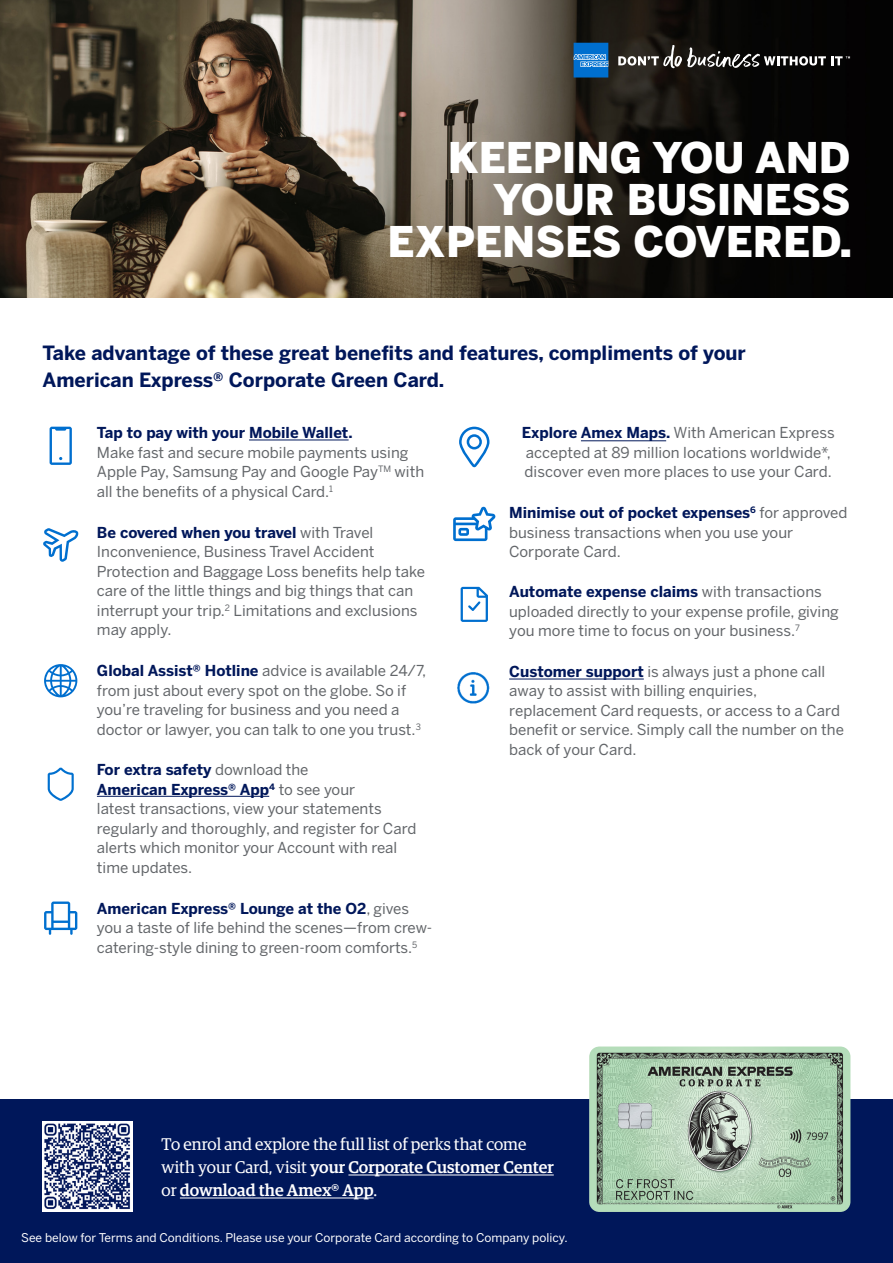
<style>
.page{position:relative;width:893px;height:1263px;background:#fff}
.page>*{position:absolute;margin:0;border:0;box-sizing:border-box;transform-origin:0 0}
.t1{font:900 42px/42px "Benton Sans";color:#fff;text-align:right}
.t2{font:700 19.5px/27px "Benton Sans";color:#00175a}
.t3{font:16.95px/23px "Guardian Egyp";color:#fff}
.t4{font:15px/19.5px "Benton Sans";color:#63666a}
.t5{font:12px "Benton Sans";color:#fff}
.s1{font-weight:700;color:#00175a}
.s2{font-weight:500}
</style>
<div class="page">
<img style="left:0;top:0;width:893px;height:298px">
<div style="left:0;top:1099px;width:893px;height:164px;background:#00175a"></div>
<hr style="left:348px;top:1174px;width:206px;height:1px;background:#fff">
<hr style="left:180px;top:1197px;width:194px;height:1px;background:#fff">
<svg style="left:618px;top:45px;width:232px;height:23px;background:#413f3d"></svg>
<svg style="left:574px;top:43px;width:34px;height:35px"></svg>
<hr style="left:249px;top:440px;width:100px;height:1px;background:#00175a">
<hr style="left:97px;top:796px;width:172px;height:1px;background:#00175a">
<svg style="left:461px;top:587px;width:27px;height:35px"></svg>
<svg style="left:453px;top:506px;width:43px;height:35px"></svg>
<svg style="left:459px;top:427px;width:30px;height:40px"></svg>
<svg style="left:50px;top:427px;width:22px;height:38px"></svg>
<svg style="left:43px;top:528px;width:36px;height:34px"></svg>
<svg style="left:44px;top:664px;width:33px;height:33px"></svg>
<svg style="left:48px;top:767px;width:26px;height:34px"></svg>
<svg style="left:44px;top:901px;width:33px;height:34px"></svg>
<img style="left:589px;top:1046px;width:261px;height:166px">
<div style="left:42px;top:1121px;width:91px;height:91px;background:#fff"></div>
<img style="left:44px;top:1123px;width:86px;height:87px">
<img style="left:457px;top:672px;width:33px;height:32px">
<hr style="left:581px;top:440px;width:85px;height:1px;background:#00175a">
<hr style="left:509px;top:679px;width:135px;height:1px;background:#00175a">
<p class="t1" style="left:448px;top:137px;width:404px">KEEPING YOU AND<br>YOUR BUSINESS</p>
<p class="t1" style="left:387px;top:221px;width:466px">EXPENSES COVERED.</p>
<p class="t2" style="left:43px;top:339px;width:705px">Take advantage of these great benefits and features, compliments of your<br>American Express® Corporate Green Card.</p>
<p class="t4" style="left:97px;top:423px;width:329px"><span class="s1">Tap to pay with your Mobile Wallet.<br></span>Make fast and secure mobile payments using Apple Pay, Samsung Pay and Google Pay<sup>TM</sup> with all the benefits of a physical Card.<sup>1</sup></p>
<p class="t4" style="left:97px;top:523px;width:330px"><span class="s1">Be covered when you travel</span> with Travel Inconvenience, Business Travel Accident Protection and Baggage Loss benefits help take care of the little things and big things that can interrupt your trip.<sup>2</sup> Limitations and exclusions may apply.</p>
<p class="t4" style="left:97px;top:661px;width:331px"><span class="s1">Global Assist® Hotline</span> advice is available 24/7, from just about every spot on the globe. So if you’re traveling for business and you need a doctor or lawyer, you can talk to one you trust.<sup>3</sup></p>
<p class="t4" style="left:97px;top:760px;width:321px"><span class="s1">For extra safety</span> download the<br><span class="s1">American Express® App</span><sup>4</sup> to see your<br>latest transactions, view your statements regularly and thoroughly, and register for Card alerts which monitor your Account with real time updates.</p>
<p class="t4" style="left:97px;top:898px;width:337px"><span class="s1">American Express® Lounge at the O2</span>, gives you a taste of life behind the scenes—from crew&shy;catering-style dining to green-room comforts.<sup>5</sup></p>
<p class="t4" style="left:522px;top:423px;width:315px"><span class="s1">Explore Amex Maps.</span> With American Express accepted at 89 million locations worldwide* , discover even more places to use your Card.</p>
<p class="t4" style="left:509px;top:503px;width:340px"><span class="s1">Minimise out of pocket expenses</span><sup>6</sup> for approved business transactions when you use your<br>Corporate Card.</p>
<p class="t4" style="left:509px;top:582px;width:331px"><span class="s1">Automate expense claims</span> with transactions uploaded directly to your expense profile, giving you more time to focus on your business.<sup>7</sup></p>
<p class="t4" style="left:509px;top:661px;width:336px"><span class="s1">Customer support</span> is always just a phone call away to assist with billing enquiries, replacement Card requests, or access to a Card benefit or service. Simply call the number on the back of your Card.</p>
<p class="t3" style="left:162px;top:1132px;width:394px">To enrol and explore the full list of perks that come with your Card, visit <span class="s2">your Corporate Customer Center </span>or <span class="s2">download the Amex® App</span>.</p>
<p class="t5" style="left:21px;top:1230px;width:548px">See below for Terms and Conditions. Please use your Corporate Card according to Company policy.</p>
</div>
